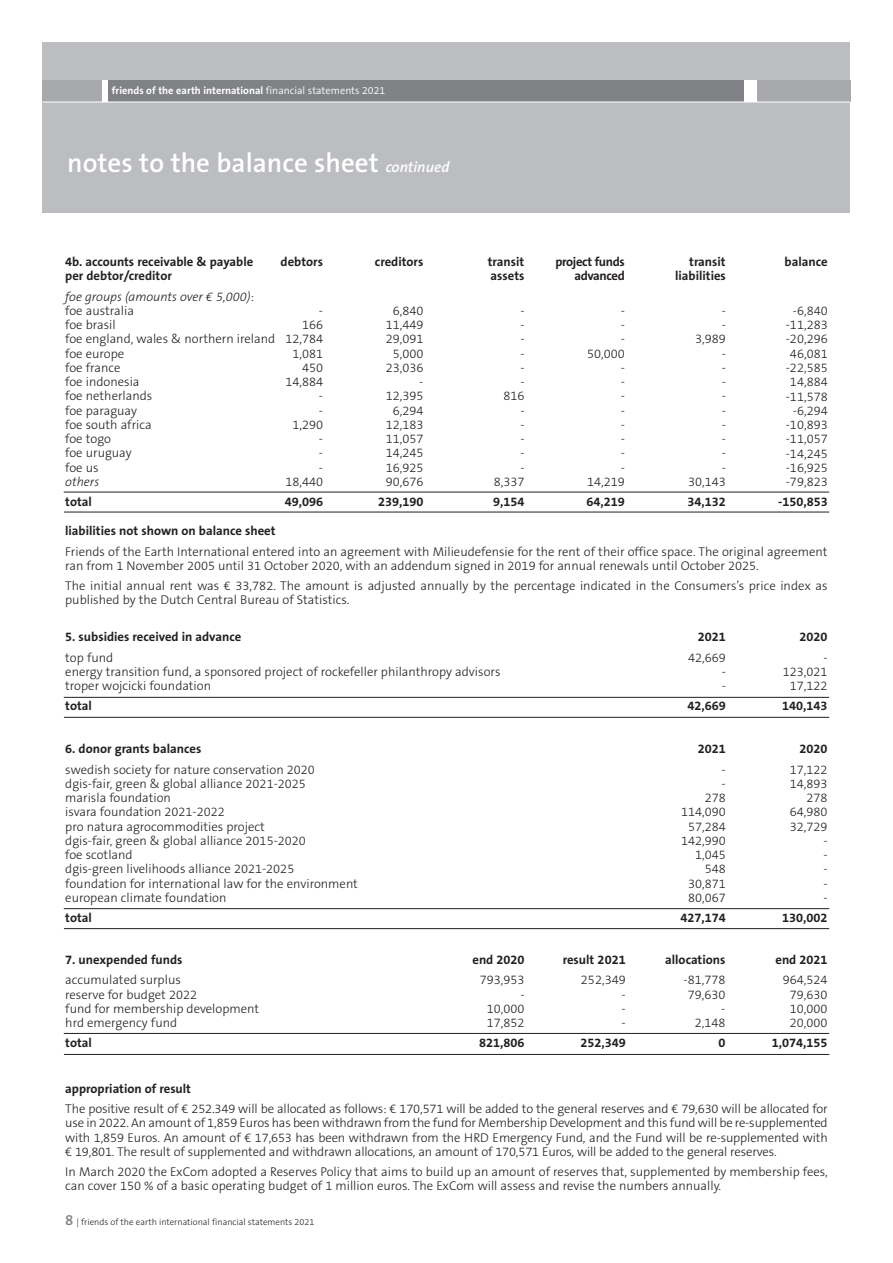
<style>
.page{position:relative;width:893px;height:1263px;background:#fff}
.page>*{position:absolute;margin:0;border:0;box-sizing:border-box;transform-origin:0 0}
.t1{font:600 27px "The Sans B6";color:#fff}
.t2{font:300 12.75px/14.2px "The Sans B3";color:#231f20;text-align:right}
.t3{font:700 12.75px/14.2px "The Sans B7";color:#231f20}
.t4{font:700 12.75px/14.2px "The Sans B7";letter-spacing:-.03em;color:#231f20;text-align:right}
.t5{font:italic 300 12.75px "The Sans B3";color:#231f20}
.t6{font:700 10.5px "The Sans B7";color:#fff}
.t7{font:300 9px "The Sans B3";color:#231f20}
.s1{font-family:"The Sans B4";font-weight:300}
.s2{font-style:italic;font-size:15px}
.s3{font-style:italic}
.s4{font-family:"The Sans B6";font-weight:600;font-size:15px;color:#808285}
</style>
<div class="page">
<div style="left:43px;top:43px;width:807px;height:170px;background:#bcbdc0"></div>
<div style="left:43px;top:81px;width:807px;height:21px;background:#808285"></div>
<div style="left:43px;top:81px;width:63px;height:21px;background:#a8a9ad"></div>
<div style="left:102px;top:81px;width:5px;height:21px;background:#fff"></div>
<div style="left:744px;top:81px;width:106px;height:21px;background:#a8a9ad"></div>
<div style="left:744px;top:81px;width:13px;height:21px;background:#fff"></div>
<hr style="left:43px;top:102px;width:807px;height:1px;background:#fff">
<hr style="left:64px;top:1054px;width:765px;height:1px;background:#231f20">
<hr style="left:64px;top:1033px;width:765px;height:1px;background:#231f20">
<hr style="left:64px;top:928px;width:765px;height:1px;background:#231f20">
<hr style="left:64px;top:908px;width:765px;height:1px;background:#231f20">
<hr style="left:64px;top:717px;width:765px;height:1px;background:#231f20">
<hr style="left:64px;top:697px;width:765px;height:1px;background:#231f20">
<hr style="left:64px;top:512px;width:765px;height:1px;background:#231f20">
<hr style="left:64px;top:492px;width:765px;height:1px;background:#231f20">
<p class="t6" style="left:112px;top:86px;width:275px">friends of the earth international <span class="s1">financial statements 2021</span></p>
<h1 class="t1" style="left:67px;top:152px;width:384px">notes to the balance sheet <span class="s2">continued</span></h1>
<p class="t3" style="left:65px;top:255px;width:189px">4b. accounts receivable &amp; payable per debtor/creditor</p>
<p class="t2" style="left:65px;top:290px;width:211px;text-align:left"><span class="s3">foe groups (amounts over € 5,000)</span>:<br>foe australia<br>foe brasil<br>foe england, wales &amp; northern ireland foe europe<br>foe france<br>foe indonesia<br>foe netherlands<br>foe paraguay<br>foe south africa<br>foe togo<br>foe uruguay<br>foe us</p>
<p class="t5" style="left:65px;top:476px;width:35px">others</p>
<p class="t3" style="left:65px;top:496px;width:28px">total</p>
<p class="t3" style="left:281px;top:256px;width:44px">debtors</p>
<p class="t2" style="left:285px;top:304px;width:39px">-<br>166<br>12,784<br>1,081<br>450<br>14,884 -<br>-<br>1,290 -<br>-<br>-<br>18,440</p>
<p class="t3" style="left:285px;top:496px;width:40px">49,096</p>
<p class="t3" style="left:375px;top:256px;width:50px">creditors</p>
<p class="t2" style="left:386px;top:304px;width:39px">6,840<br>11,449<br>29,091<br>5,000<br>23,036 -<br>12,395<br>6,294<br>12,183<br>11,057<br>14,245<br>16,925<br>90,676</p>
<p class="t3" style="left:378px;top:496px;width:47px">239,190</p>
<p class="t3" style="left:488px;top:256px;width:38px">transit assets</p>
<p class="t2" style="left:494px;top:304px;width:32px">-<br>-<br>-<br>-<br>-<br>-<br>816<br>-<br>-<br>-<br>-<br>-<br>8,337</p>
<p class="t3" style="left:493px;top:496px;width:33px">9,154</p>
<p class="t4" style="left:555px;top:256px;width:71px">project funds advanced</p>
<p class="t2" style="left:587px;top:304px;width:39px">-<br>-<br>-<br>50,000 -<br>-<br>-<br>-<br>-<br>-<br>-<br>-<br>14,219</p>
<p class="t3" style="left:586px;top:496px;width:40px">64,219</p>
<p class="t3" style="left:675px;top:256px;width:52px;text-align:right">transit liabilities</p>
<p class="t2" style="left:688px;top:304px;width:39px">-<br>-<br>3,989 -<br>-<br>-<br>-<br>-<br>-<br>-<br>-<br>-<br>30,143</p>
<p class="t3" style="left:688px;top:496px;width:40px">34,132</p>
<p class="t3" style="left:784px;top:256px;width:45px">balance</p>
<p class="t2" style="left:786px;top:304px;width:43px;text-align:center">-6,840 -11,283 -20,296<br>46,081 -22,585<br>14,884 -11,578 -6,294 -10,893 -11,057 -14,245 -16,925 -79,823</p>
<p class="t3" style="left:778px;top:496px;width:51px">-150,853</p>
<p class="t3" style="left:65px;top:525px;width:212px">liabilities not shown on balance sheet</p>
<p class="t2" style="left:65px;top:545px;width:764px;text-align:left">Friends of the Earth International entered into an agreement with Milieudefensie for the rent of their office space. The original agreement ran from 1 November 2005 until 31 October 2020, with an addendum signed in 2019 for annual renewals until October 2025.</p>
<p class="t2" style="left:65px;top:580px;width:764px;text-align:left">The initial annual rent was € 33,782. The amount is adjusted annually by the percentage indicated in the Consumers’s price index as published by the Dutch Central Bureau of Statistics.</p>
<p class="t3" style="left:65px;top:631px;width:178px">5. subsidies received in advance</p>
<p class="t2" style="left:65px;top:651px;width:437px;text-align:left">top fund<br>energy transition fund, a sponsored project of rockefeller philanthropy advisors troper wojcicki foundation</p>
<p class="t3" style="left:65px;top:700px;width:28px">total</p>
<p class="t3" style="left:65px;top:743px;width:138px">6. donor grants balances</p>
<p class="t2" style="left:65px;top:763px;width:294px;text-align:left">swedish society for nature conservation 2020 dgis-fair, green &amp; global alliance 2021-2025<br>marisla foundation<br>isvara foundation 2021-2022<br>pro natura agrocommodities project<br>dgis-fair, green &amp; global alliance 2015-2020<br>foe scotland<br>dgis-green livelihoods alliance 2021-2025 foundation for international law for the environment european climate foundation</p>
<p class="t3" style="left:65px;top:911px;width:28px">total</p>
<p class="t3" style="left:65px;top:953px;width:119px">7. unexpended funds</p>
<p class="t2" style="left:65px;top:974px;width:195px;text-align:left">accumulated surplus<br>reserve for budget 2022<br>fund for membership development hrd emergency fund</p>
<p class="t3" style="left:65px;top:1037px;width:28px">total</p>
<p class="t3" style="left:472px;top:953px;width:54px">end 2020</p>
<p class="t2" style="left:480px;top:974px;width:46px">793,953 -<br>10,000<br>17,852</p>
<p class="t3" style="left:479px;top:1037px;width:47px">821,806</p>
<p class="t3" style="left:563px;top:953px;width:64px">result 2021</p>
<p class="t2" style="left:621px;top:974px;width:6px;text-align:justify;text-indent:-41px">252,349 - - -</p>
<p class="t3" style="left:580px;top:1037px;width:47px">252,349</p>
<p class="t3" style="left:698px;top:631px;width:30px">2021</p>
<p class="t2" style="left:722px;top:651px;width:6px;text-align:justify;text-indent:-34px">42,669 - -</p>
<p class="t3" style="left:688px;top:700px;width:40px">42,669</p>
<p class="t3" style="left:698px;top:743px;width:30px">2021</p>
<p class="t2" style="left:681px;top:763px;width:46px">-<br>-<br>278<br>114,090<br>57,284<br>142,990<br>1,045<br>548<br>30,871<br>80,067</p>
<p class="t3" style="left:680px;top:911px;width:47px">427,174</p>
<p class="t3" style="left:665px;top:953px;width:62px">allocations</p>
<p class="t2" style="left:684px;top:974px;width:43px">-81,778<br>79,630 -<br>2,148</p>
<p class="t3" style="left:718px;top:1037px;width:9px">0</p>
<p class="t3" style="left:799px;top:631px;width:30px">2020</p>
<p class="t2" style="left:783px;top:651px;width:46px">-<br>123,021<br>17,122</p>
<p class="t3" style="left:782px;top:700px;width:47px">140,143</p>
<p class="t3" style="left:799px;top:743px;width:30px">2020</p>
<p class="t2" style="left:790px;top:763px;width:39px">17,122<br>14,893<br>278<br>64,980<br>32,729 -<br>-<br>-<br>-<br>-</p>
<p class="t3" style="left:782px;top:911px;width:47px">130,002</p>
<p class="t3" style="left:775px;top:953px;width:54px">end 2021</p>
<p class="t2" style="left:783px;top:974px;width:46px;text-align:center">964,524<br>79,630<br>10,000<br>20,000</p>
<p class="t3" style="left:772px;top:1037px;width:57px">1,074,155</p>
<p class="t3" style="left:65px;top:1082px;width:127px">appropriation of result</p>
<p class="t2" style="left:65px;top:1102px;width:764px;text-align:justify">The positive result of € 252.349 will be allocated as follows: € 170,571 will be added to the general reserves and € 79,630 will be allocated for use in 2022. An amount of 1,859 Euros has been withdrawn from the fund for Membership Development and this fund will be re-supplemented with 1,859 Euros. An amount of € 17,653 has been withdrawn from the HRD Emergency Fund, and the Fund will be re-supplemented with € 19,801. The result of supplemented and withdrawn allocations, an amount of 170,571 Euros, will be added to the general reserves.</p>
<p class="t2" style="left:65px;top:1165px;width:764px;text-align:left">In March 2020 the ExCom adopted a Reserves Policy that aims to build up an amount of reserves that, supplemented by membership fees, can cover 150 % of a basic operating budget of 1 million euros. The ExCom will assess and revise the numbers annually.</p>
<p class="t7" style="left:65px;top:1217px;width:251px"><span class="s4">8</span> | friends of the earth international financial statements 2021</p>
</div>
